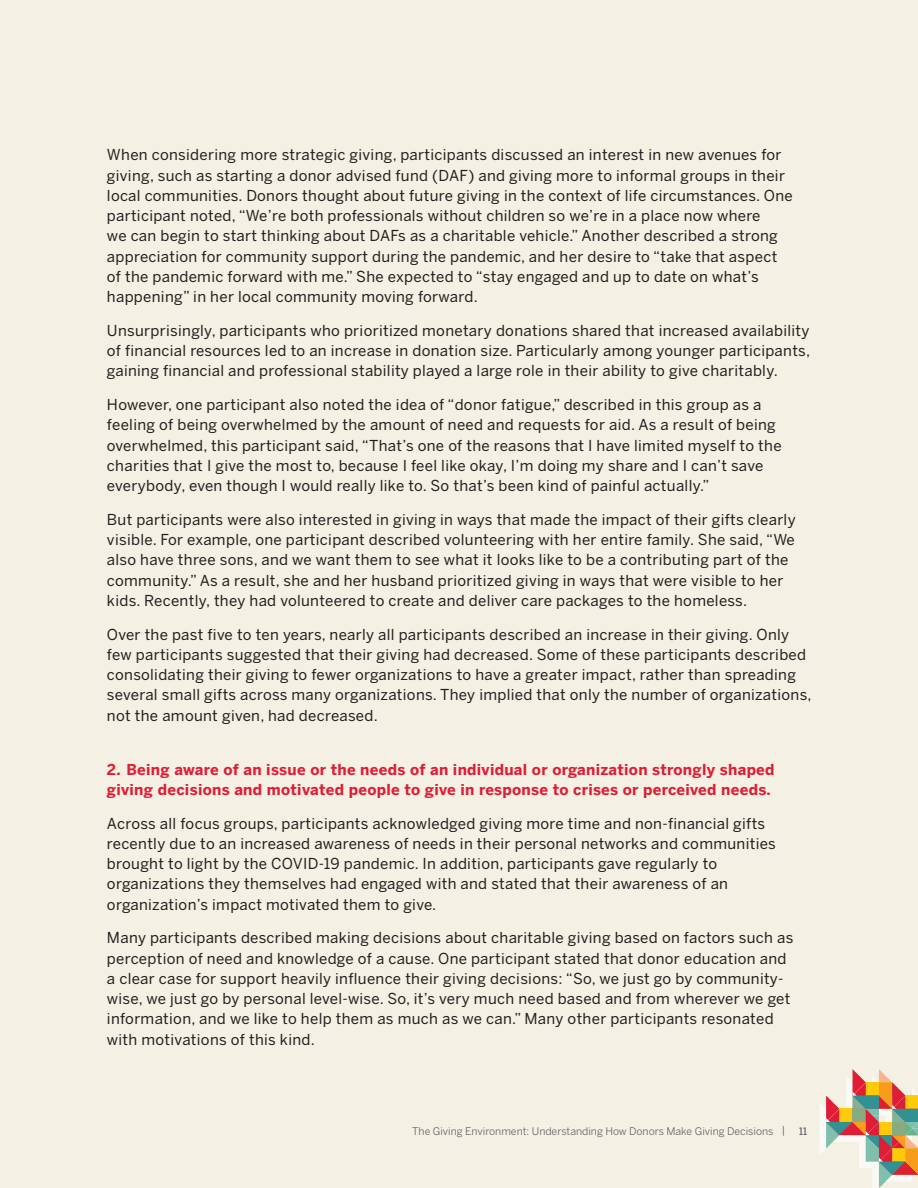
<style>
.page{position:relative;width:918px;height:1188px;background:#f4f0e3}
.page>*{position:absolute;margin:0;border:0;box-sizing:border-box;transform-origin:0 0}
.t1{font:15px/20.2px "Benton Sans";letter-spacing:.02em;color:#231f20}
.t2{font:700 15px/20.2px "Benton Sans";letter-spacing:.02em;color:#df1d35}
.t3{font:10.5px "Benton Sans";color:#636366}
.t4{font:10.5px "Salvo Serif Cond";color:#636366}
.s1{font-family:"Salvo Serif Cond";font-weight:300}
</style>
<div class="page">
<svg style="left:820px;top:1069px;width:98px;height:119px"></svg>
<p class="t1" style="left:107px;top:145px;width:687px">When considering more strategic giving, participants discussed an interest in new avenues for giving, such as starting a donor advised fund (DAF) and giving more to informal groups in their local communities. Donors thought about future giving in the context of life circumstances. One participant noted, “We’re both professionals without children so we’re in a place now where<br>we can begin to start thinking about DAFs as a charitable vehicle.” Another described a strong appreciation for community support during the pandemic, and her desire to “take that aspect of the pandemic forward with me.” She expected to “stay engaged and up to date on what’s happening” in her local community moving forward.</p>
<p class="t1" style="left:107px;top:320px;width:705px;text-align:justify">Unsurprisingly, participants who prioritized monetary donations shared that increased availability of financial resources led to an increase in donation size. Particularly among younger participants, gaining financial and professional stability played a large role in their ability to give charitably.</p>
<p class="t1" style="left:107px;top:395px;width:676px">However, one participant also noted the idea of “donor fatigue,” described in this group as a feeling of being overwhelmed by the amount of need and requests for aid. As a result of being overwhelmed, this participant said, “That’s one of the reasons that I have limited myself to the charities that I give the most to, because I feel like okay, I’m doing my share and I can’t save everybody, even though I would really like to. So that’s been kind of painful actually.”</p>
<p class="t1" style="left:107px;top:509px;width:690px">But participants were also interested in giving in ways that made the impact of their gifts clearly visible. For example, one participant described volunteering with her entire family. She said, “We also have three sons, and we want them to see what it looks like to be a contributing part of the community.” As a result, she and her husband prioritized giving in ways that were visible to her kids. Recently, they had volunteered to create and deliver care packages to the homeless.</p>
<p class="t1" style="left:107px;top:624px;width:706px">Over the past five to ten years, nearly all participants described an increase in their giving. Only few participants suggested that their giving had decreased. Some of these participants described consolidating their giving to fewer organizations to have a greater impact, rather than spreading several small gifts across many organizations. They implied that only the number of organizations, not the amount given, had decreased.</p>
<p class="t2" style="left:107px;top:759px;width:669px">2. Being aware of an issue or the needs of an individual or organization strongly shaped giving decisions and motivated people to give in response to crises or perceived needs.</p>
<p class="t1" style="left:107px;top:813px;width:670px">Across all focus groups, participants acknowledged giving more time and non-financial gifts recently due to an increased awareness of needs in their personal networks and communities brought to light by the COVID-19 pandemic. In addition, participants gave regularly to organizations they themselves had engaged with and stated that their awareness of an organization’s impact motivated them to give.</p>
<p class="t1" style="left:107px;top:928px;width:688px">Many participants described making decisions about charitable giving based on factors such as perception of need and knowledge of a cause. One participant stated that donor education and a clear case for support heavily influence their giving decisions: “So, we just go by community&shy;wise, we just go by personal level-wise. So, it’s very much need based and from wherever we get information, and we like to help them as much as we can.” Many other participants resonated with motivations of this kind.</p>
<p class="t3" style="left:412px;top:1125px;width:374px">The Giving Environment: Understanding How Donors Make Giving Decisions <span class="s1">|</span></p>
<p class="t4" style="left:799px;top:1124px;width:9px">11</p>
</div>
